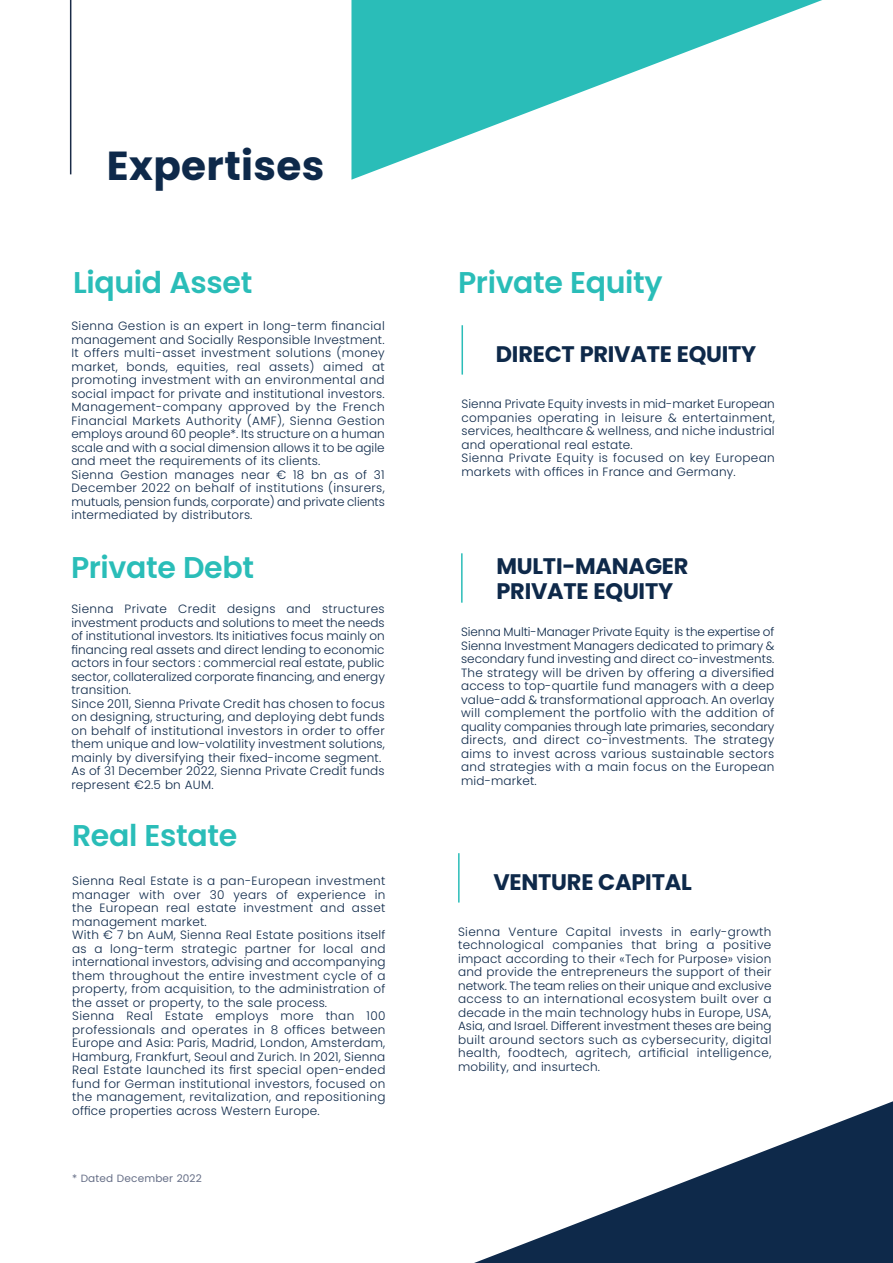
<style>
.page{position:relative;width:893px;height:1263px;background:#fff}
.page>*{position:absolute;margin:0;border:0;box-sizing:border-box;transform-origin:0 0}
.t1{font:700 40.5px "Poppins";letter-spacing:.01em;color:#0e294a}
.HEADLINE{font:600 30px "Poppins";letter-spacing:-.01em;color:#2abdb8}
.HEADLINE-2{font:700 22.5px "Poppins";letter-spacing:-.01em;color:#0e294a}
.schema{font:300 12px/13.5px "Poppins";letter-spacing:.015em;color:#0e294a;text-align:justify}
.schema-2{font:300 12px/13.5px "Poppins";letter-spacing:.01em;color:#0c2849;text-align:justify}
.MAIN{font:10.5px "Poppins";letter-spacing:.015em;color:#666f87}
</style>
<div class="page">
<svg style="left:351px;top:0;width:471px;height:180px"></svg>
<svg style="left:474px;top:1101px;width:419px;height:162px"></svg>
<hr style="left:70px;top:0;width:1px;height:174px;background:#1a2b47">
<hr style="left:461px;top:325px;width:2px;height:50px;background:#2abdb8">
<hr style="left:458px;top:853px;width:2px;height:49px;background:#2abdb8">
<hr style="left:461px;top:553px;width:2px;height:50px;background:#2abdb8">
<p class="t1" style="left:107px;top:142px;width:219px">Expertises</p>
<p class="HEADLINE" style="left:73px;top:265px;width:181px">Liquid Asset</p>
<p class="schema" style="left:71px;top:319px;width:315px">Sienna Gestion is an expert in long-term financial management and Socially Responsible Investment.</p>
<p class="schema" style="left:71px;top:346px;width:315px">It offers multi-asset investment solutions (money market, bonds, equities, real assets) aimed at promoting investment with an environmental and social impact for private and institutional investors.</p>
<p class="schema" style="left:71px;top:400px;width:315px">Management-company approved by the French Financial Markets Authority (AMF), Sienna Gestion employs around 60 people*. Its structure on a human scale and with a social dimension allows it to be agile and meet the requirements of its clients.</p>
<p class="schema" style="left:71px;top:468px;width:315px">Sienna Gestion manages near € 18 bn as of 31<br>December 2022 on behalf of institutions (insurers, mutuals, pension funds, corporate) and private clients intermediated by distributors.</p>
<p class="HEADLINE" style="left:71px;top:550px;width:185px">Private Debt</p>
<p class="schema" style="left:71px;top:602px;width:315px">Sienna Private Credit designs and structures investment products and solutions to meet the needs of institutional investors. Its initiatives focus mainly on financing real assets and direct lending to economic actors in four sectors : commercial real estate, public sector, collateralized corporate financing, and energy transition.</p>
<p class="schema" style="left:71px;top:697px;width:315px">Since 2011, Sienna Private Credit has chosen to focus on designing, structuring, and deploying debt funds on behalf of institutional investors in order to offer them unique and low-volatility investment solutions, mainly by diversifying their fixed-income segment.</p>
<p class="schema" style="left:71px;top:764px;width:315px">As of 31 December 2022, Sienna Private Credit funds represent €2.5 bn AUM.</p>
<p class="HEADLINE" style="left:72px;top:818px;width:167px">Real Estate</p>
<p class="schema" style="left:72px;top:874px;width:315px">Sienna Real Estate is a pan-European investment manager with over 30 years of experience in the European real estate investment and asset management market.</p>
<p class="schema" style="left:72px;top:928px;width:315px">With € 7 bn AuM, Sienna Real Estate positions itself as a long-term strategic partner for local and international investors, advising and accompanying them throughout the entire investment cycle of a property, from acquisition, to the administration of the asset or property, to the sale process.</p>
<p class="schema" style="left:72px;top:1009px;width:315px">Sienna Real Estate employs more than 100 professionals and operates in 8 offices between Europe and Asia: Paris, Madrid, London, Amsterdam, Hamburg, Frankfurt, Seoul and Zurich. In 2021, Sienna Real Estate launched its first special open-ended fund for German institutional investors, focused on the management, revitalization, and repositioning office properties across Western Europe.</p>
<p class="MAIN" style="left:72px;top:1172px;width:131px">* Dated December 2022</p>
<p class="HEADLINE" style="left:458px;top:265px;width:206px">Private Equity</p>
<p class="HEADLINE-2" style="left:496px;top:341px;width:262px">DIRECT PRIVATE EQUITY</p>
<p class="schema" style="left:461px;top:397px;width:315px">Sienna Private Equity invests in mid-market European companies operating in leisure &amp; entertainment, services, healthcare &amp; wellness, and niche industrial and operational real estate.</p>
<p class="schema" style="left:461px;top:451px;width:315px">Sienna Private Equity is focused on key European markets with offices in France and Germany.</p>
<p class="HEADLINE-2" style="left:496px;top:553px;width:193px">MULTI-MANAGER</p>
<p class="HEADLINE-2" style="left:496px;top:578px;width:178px">PRIVATE EQUITY</p>
<p class="schema-2" style="left:461px;top:625px;width:315px">Sienna Multi-Manager Private Equity is the expertise of Sienna Investment Managers dedicated to primary &amp; secondary fund investing and direct co-investments.</p>
<p class="schema-2" style="left:461px;top:666px;width:315px">The strategy will be driven by offering a diversified access to top-quartile fund managers with a deep value-add &amp; transformational approach. An overlay will complement the portfolio with the addition of quality companies through late primaries, secondary directs, and direct co-investments. The strategy aims to invest across various sustainable sectors and strategies with a main focus on the European mid-market.</p>
<p class="HEADLINE-2" style="left:493px;top:869px;width:200px">VENTURE CAPITAL</p>
<p class="schema" style="left:458px;top:925px;width:315px">Sienna Venture Capital invests in early-growth technological companies that bring a positive impact according to their «Tech for Purpose» vision and provide the entrepreneurs the support of their network. The team relies on their unique and exclusive access to an international ecosystem built over a decade in the main technology hubs in Europe, USA, Asia, and Israel. Different investment theses are being built around sectors such as cybersecurity, digital health, foodtech, agritech, artificial intelligence, mobility, and insurtech.</p>
</div>
